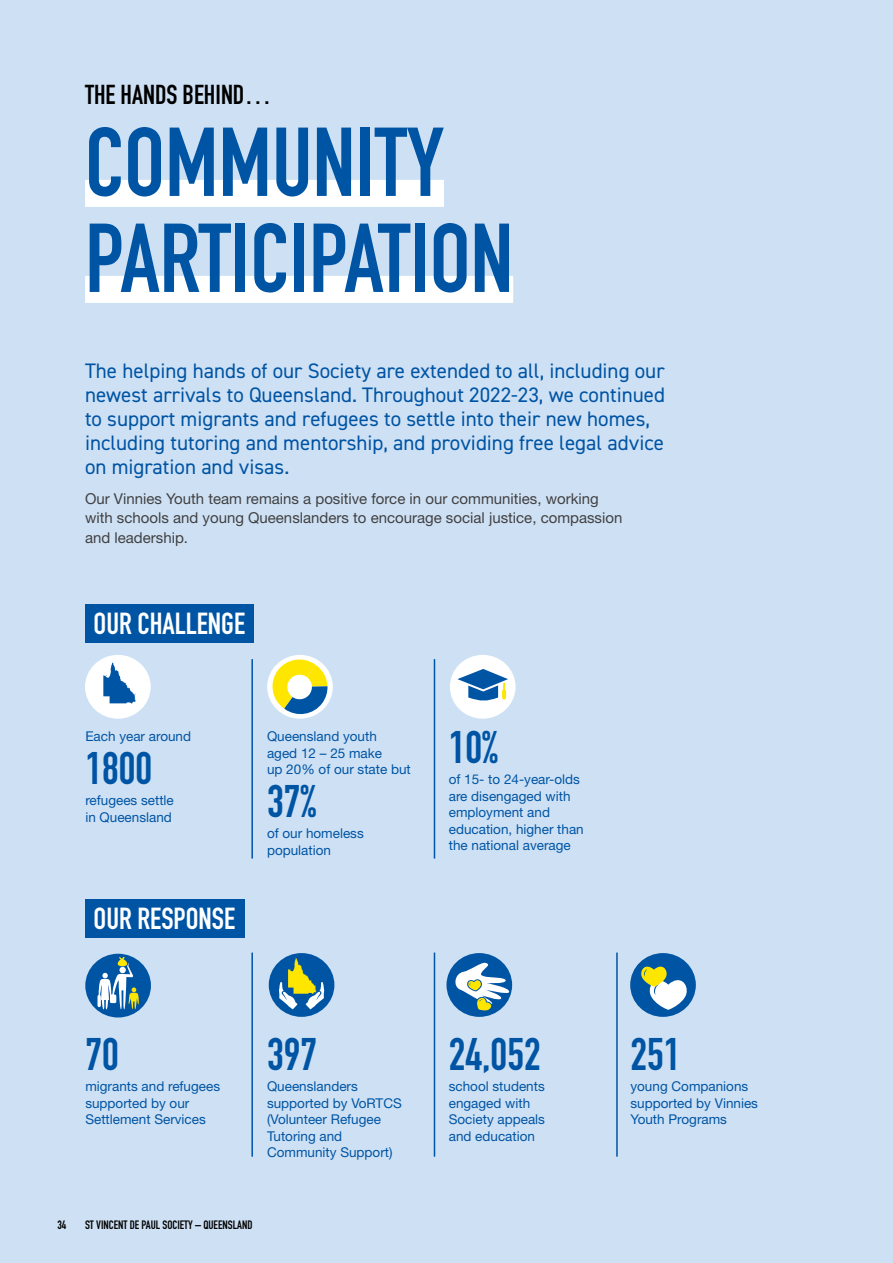
<style>
.page{position:relative;width:893px;height:1263px;background:#cee1f4}
.page>*{position:absolute;margin:0;border:0;box-sizing:border-box;transform-origin:0 0}
.t1{font:700 96px/96px "DIN Condensed";color:#0054a4}
.t2{font:700 45px "DIN Condensed";color:#0054a4}
.t3{font:700 30px "DIN Condensed";color:#fff}
.t4{font:700 27px "DIN Condensed";color:#000}
.t5{font:21px/24px "DIN2014";color:#0054a4}
.t6{font:15px/19.5px "Helvetica Neue LT Std";color:#414042}
.t7{font:13.5px/16.5px "Helvetica Neue LT Std";color:#0054a4}
.t8{font:700 12px "DIN Condensed";color:#000}
</style>
<div class="page">
<div style="left:85px;top:180px;width:359px;height:27px;background:#fff"></div>
<div style="left:85px;top:276px;width:428px;height:27px;background:#fff"></div>
<div style="left:85px;top:655px;width:66px;height:64px;background:#fff;border-radius:50%"></div>
<div style="left:267px;top:655px;width:66px;height:64px;background:#fff;border-radius:50%"></div>
<div style="left:450px;top:655px;width:66px;height:64px;background:#fff;border-radius:50%"></div>
<hr style="left:251px;top:659px;width:2px;height:199px;background:#0054a4">
<hr style="left:434px;top:659px;width:1px;height:199px;background:#0054a4">
<div style="left:85px;top:604px;width:169px;height:38px;background:#0054a4"></div>
<div style="left:85px;top:899px;width:159px;height:38px;background:#0054a4"></div>
<hr style="left:251px;top:952px;width:2px;height:205px;background:#0054a4">
<hr style="left:434px;top:952px;width:1px;height:205px;background:#0054a4">
<hr style="left:616px;top:952px;width:2px;height:205px;background:#0054a4">
<div style="left:85px;top:954px;width:66px;height:63px;background:#0054a4;border-radius:50%"></div>
<svg style="left:103px;top:661px;width:33px;height:43px"></svg>
<div style="left:269px;top:953px;width:65px;height:64px;background:#0054a4;border-radius:50%"></div>
<svg style="left:279px;top:957px;width:45px;height:52px"></svg>
<svg style="left:269px;top:656px;width:59px;height:62px"></svg>
<svg style="left:457px;top:669px;width:51px;height:32px"></svg>
<svg style="left:97px;top:957px;width:42px;height:52px"></svg>
<div style="left:630px;top:953px;width:66px;height:64px;background:#0054a4;border-radius:50%"></div>
<svg style="left:640px;top:962px;width:48px;height:48px"></svg>
<div style="left:446px;top:953px;width:66px;height:64px;background:#0054a4;border-radius:50%"></div>
<svg style="left:453px;top:962px;width:57px;height:49px"></svg>
<h3 class="t4" style="left:85px;top:77px;width:188px">THE HANDS BEHIND…</h3>
<h1 class="t1" style="left:85px;top:114px;width:430px">COMMUNITY<br>PARTICIPATION</h1>
<p class="t5" style="left:85px;top:358px;width:581px">The helping hands of our Society are extended to all, including our newest arrivals to Queensland. Throughout 2022-23, we continued to support migrants and refugees to settle into their new homes, including tutoring and mentorship, and providing free legal advice on migration and visas.</p>
<p class="t6" style="left:85px;top:489px;width:539px">Our Vinnies Youth team remains a positive force in our communities, working with schools and young Queenslanders to encourage social justice, compassion and leadership.</p>
<h3 class="t3" style="left:94px;top:603px;width:153px">OUR CHALLENGE</h3>
<p class="t7" style="left:85px;top:728px;width:107px">Each year around</p>
<h2 class="t2" style="left:85px;top:738px;width:68px">1800</h2>
<p class="t7" style="left:85px;top:792px;width:90px">refugees settle in Queensland</p>
<h3 class="t3" style="left:94px;top:898px;width:143px">OUR RESPONSE</h3>
<p class="t7" style="left:267px;top:728px;width:145px">Queensland youth<br>aged 12 – 25 make<br>up 20% of our state but</p>
<h2 class="t2" style="left:267px;top:771px;width:51px">37%</h2>
<p class="t7" style="left:267px;top:825px;width:98px">of our homeless population</p>
<h2 class="t2" style="left:449px;top:717px;width:51px">10%</h2>
<p class="t7" style="left:449px;top:771px;width:137px">of 15- to 24-year-olds are disengaged with employment and education, higher than the national average</p>
<h2 class="t2" style="left:85px;top:1024px;width:35px">70</h2>
<p class="t7" style="left:85px;top:1078px;width:136px">migrants and refugees supported by our<br>Settlement Services</p>
<h2 class="t2" style="left:267px;top:1024px;width:52px">397</h2>
<p class="t7" style="left:267px;top:1078px;width:136px">Queenslanders supported by VoRTCS (Volunteer Refugee<br>Tutoring and<br>Community Support)</p>
<p class="t8" style="left:57px;top:1216px;width:10px">34</p>
<p class="t8" style="left:85px;top:1216px;width:169px">ST VINCENT DE PAUL SOCIETY – QUEENSLAND</p>
<h2 class="t2" style="left:449px;top:1024px;width:94px">24,052</h2>
<p class="t7" style="left:449px;top:1078px;width:98px">school students engaged with<br>Society appeals and education</p>
<h2 class="t2" style="left:630px;top:1024px;width:52px">251</h2>
<p class="t7" style="left:630px;top:1078px;width:129px">young Companions supported by Vinnies<br>Youth Programs</p>
</div>
